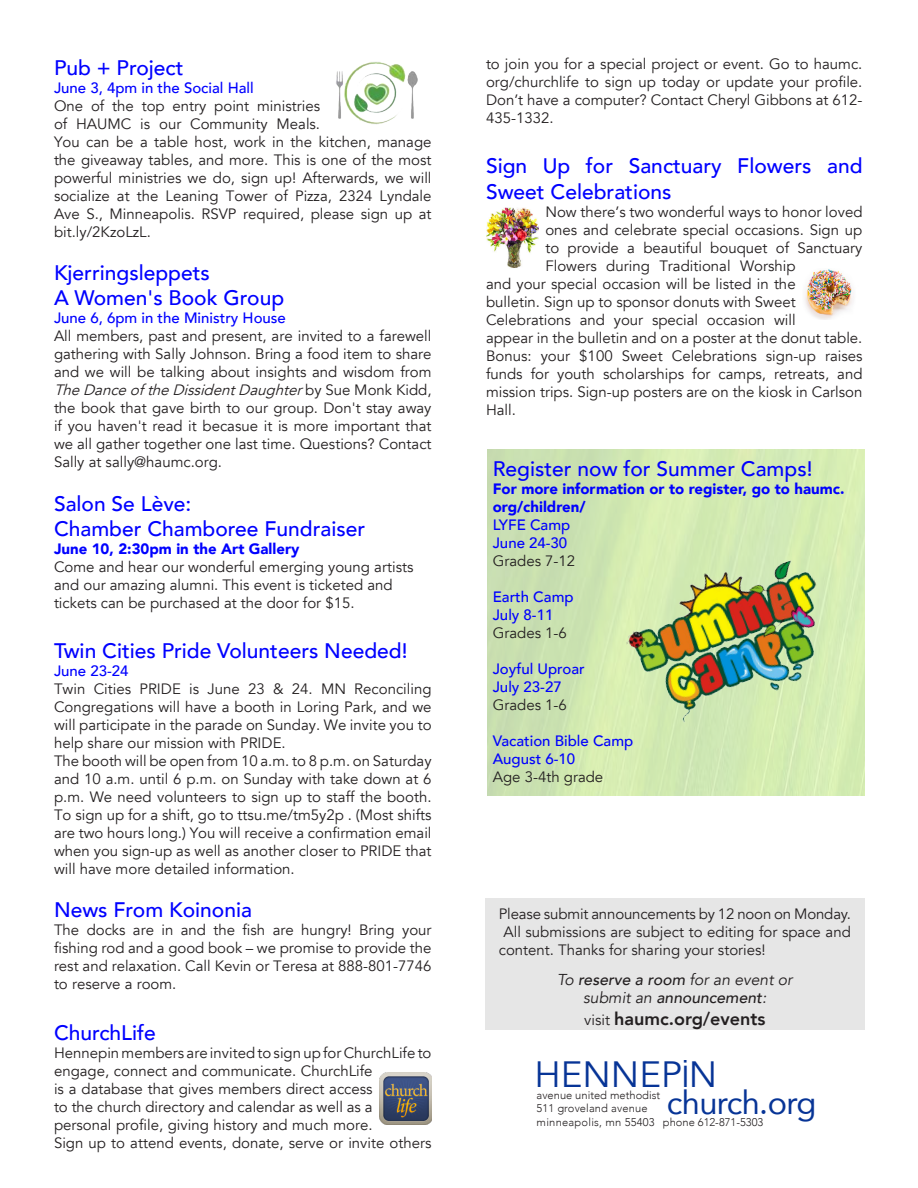
<style>
.page{position:relative;width:918px;height:1188px;background:#fff}
.page>*{position:absolute;margin:0;border:0;box-sizing:border-box;transform-origin:0 0}
.t1{font:36.45px "Avenir";color:#073496}
.t2{font:32.4px "Avenir";letter-spacing:-.02em;color:#073496}
.t3{font:500 28.35px "Avenir";color:#073496}
.t4{font:500 21px/25.2px "Avenir";color:#00f}
.t5{font:800 18px "Avenir";color:#231f20}
.t6{font:italic 15.75px "Avenir";color:#231f20}
.t7{font:italic 500 15.75px "Avenir";color:#231f20}
.t8{font:15px/18px "Avenir";color:#231f20;text-align:justify}
.t9{font:500 15px "Avenir";color:#00f}
.t10{font:900 15px/18px "Avenir";color:#00f}
.t11{font:300 11.1px/13.6px "Avenir";color:#231f20}
.s1{font-style:italic}
.s2{font-weight:500}
.s3{font-weight:400}
.s4{font-weight:400;font-size:15px}
.s5{font-weight:500;font-size:28.35px}
</style>
<div class="page">
<img style="left:488px;top:450px;width:376px;height:346px">
<div style="left:485px;top:899px;width:379px;height:131px;background:#e6e6e6"></div>
<img style="left:805px;top:269px;width:48px;height:51px">
<img style="left:486px;top:207px;width:53px;height:61px">
<img style="left:379px;top:1072px;width:53px;height:53px">
<img style="left:606px;top:532px;width:246px;height:203px">
<img style="left:336px;top:62px;width:82px;height:62px">
<p class="t4" style="left:54px;top:54px;width:131px">Pub + Project</p>
<p class="t9" style="left:54px;top:75px;width:201px">June 3, 4pm in the Social Hall</p>
<p class="t8" style="left:54px;top:97px;width:379px;text-align:left">One of the top entry point ministries<br>of HAUMC is our Community Meals.<br>You can be a table host, work in the kitchen, manage the giveaway tables, and more. This is one of the most powerful ministries we do, sign up! Afterwards, we will socialize at the Leaning Tower of Pizza, 2324 Lyndale Ave S., Minneapolis. RSVP required, please sign up at bit.ly/2KzoLzL.</p>
<p class="t4" style="left:54px;top:259px;width:157px">Kjerringsleppets</p>
<p class="t4" style="left:54px;top:284px;width:232px">A Women's Book Group</p>
<p class="t9" style="left:54px;top:305px;width:233px">June 6, 6pm in the Ministry House</p>
<p class="t8" style="left:54px;top:328px;width:379px">All members, past and present, are invited to a farewell gathering with Sally Johnson. Bring a food item to share and we will be talking about insights and wisdom from <span class="s1">TheDanceoftheDissidentDaughter</span>b y S u e M o n k K i d d , the book that gave birth to our group. Don't stay away if you haven't read it becasue it is more important that we all gather together one last time. Questions? Contact Sally at sally@haumc.org.</p>
<p class="t4" style="left:54px;top:490px;width:139px">Salon Se Lève:</p>
<p class="t4" style="left:54px;top:515px;width:313px">Chamber Chamboree Fundraiser</p>
<p class="t10" style="left:54px;top:539px;width:247px">June 10, 2:30pm in the Art Gallery</p>
<p class="t8" style="left:54px;top:558px;width:361px">Come and hear our wonderful emerging young artists and our amazing alumni. This event is ticketed and</p>
<p class="t8" style="left:54px;top:594px;width:302px">tickets can be purchased at the door for $15.</p>
<p class="t4" style="left:54px;top:637px;width:355px">Twin Cities Pride Volunteers Needed!</p>
<p class="t9" style="left:54px;top:658px;width:76px">June 23-24</p>
<p class="t8" style="left:54px;top:680px;width:379px">Twin Cities PRIDE is June 23 &amp; 24. MN Reconciling Congregations will have a booth in Loring Park, and we will participate in the parade on Sunday. We invite you to help share our mission with PRIDE.</p>
<p class="t8" style="left:54px;top:752px;width:379px">The booth will be open from 10 a.m. to 8 p.m. on Saturday and 10 a.m. until 6 p.m. on Sunday with take down at 6 p.m. We need volunteers to sign up to staff the booth.<br>To sign up for a shift, go to ttsu.me/tm5y2p . (Most shifts are two hours long.) You will receive a confirmation email when you sign-up as well as another closer to PRIDE that will have more detailed information.</p>
<p class="t4" style="left:54px;top:896px;width:200px">News From Koinonia</p>
<p class="t8" style="left:54px;top:922px;width:379px">The docks are in and the fish are hungry! Bring your fishing rod and a good book – we promise to provide the rest and relaxation. Call Kevin or Teresa at 888-801-7746 to reserve a room.</p>
<p class="t4" style="left:54px;top:1019px;width:103px">ChurchLife</p>
<p class="t8" style="left:54px;top:1044px;width:379px;text-align:left">Hennepin members are invited to sign up for ChurchLife to engage, connect and communicate. ChurchLife<br>is a database that gives members direct access<br>to the church directory and calendar as well as a personal profile, giving history and much more.<br>Sign up to attend events, donate, serve or invite others</p>
<p class="t8" style="left:486px;top:55px;width:378px">to join you for a special project or event. Go to haumc. org/churchlife to sign up today or update your profile.<br>Don’t have a computer? Contact Cheryl Gibbons at 612- 435-1332.</p>
<p class="t4" style="left:486px;top:152px;width:378px">Sign Up for Sanctuary Flowers and<br>Sweet Celebrations</p>
<p class="t8" style="left:545px;top:203px;width:319px">Now there’s two wonderful ways to honor loved</p>
<p class="t8" style="left:545px;top:221px;width:319px">ones and celebrate special occasions. Sign up</p>
<p class="t8" style="left:545px;top:239px;width:319px">to provide a beautiful bouquet of Sanctuary</p>
<p class="t8" style="left:545px;top:257px;width:252px">Flowers during Traditional Worship</p>
<p class="t8" style="left:486px;top:275px;width:311px">and your special occasion will be listed in the</p>
<p class="t8" style="left:486px;top:293px;width:311px">bulletin. Sign up to sponsor donuts with Sweet</p>
<p class="t8" style="left:486px;top:311px;width:311px">Celebrations and your special occasion will</p>
<p class="t8" style="left:486px;top:329px;width:378px">appear in the bulletin and on a poster at the donut table.</p>
<p class="t8" style="left:486px;top:347px;width:378px">Bonus: your $100 Sweet Celebrations sign-up raises</p>
<p class="t8" style="left:486px;top:365px;width:378px">funds for youth scholarships for camps, retreats, and</p>
<p class="t8" style="left:486px;top:383px;width:378px">mission trips. Sign-up posters are on the kiosk in Carlson</p>
<p class="t8" style="left:486px;top:401px;width:31px">Hall.</p>
<p class="t4" style="left:493px;top:455px;width:321px">Register now for Summer Camps!</p>
<p class="t10" style="left:493px;top:479px;width:353px">For more information or to register, go to haumc. org/children/</p>
<p class="t9" style="left:493px;top:512px;width:79px">LYFE Camp</p>
<p class="t9" style="left:493px;top:530px;width:76px">June 24-30</p>
<p class="t8" style="left:493px;top:552px;width:84px">Grades 7-12</p>
<p class="t9" style="left:493px;top:584px;width:82px">Earth Camp</p>
<p class="t9" style="left:493px;top:602px;width:62px">July 8-11</p>
<p class="t8" style="left:493px;top:624px;width:76px">Grades 1-6</p>
<p class="t9" style="left:493px;top:656px;width:93px">Joyful Uproar</p>
<p class="t9" style="left:493px;top:674px;width:70px">July 23-27</p>
<p class="t8" style="left:493px;top:696px;width:76px">Grades 1-6</p>
<p class="t9" style="left:493px;top:728px;width:142px">Vacation Bible Camp</p>
<p class="t9" style="left:493px;top:746px;width:84px">August 6-10</p>
<p class="t8" style="left:493px;top:768px;width:112px">Age 3-4th grade</p>
<p class="t8" style="left:499px;top:905px;width:354px">Please submit announcements by 12 noon on Monday.</p>
<p class="t8" style="left:499px;top:923px;width:354px;text-indent:5px">All submissions are subject to editing for space and content. Thanks for sharing your stories!</p>
<p class="t6" style="left:557px;top:970px;width:237px">To <span class="s2">reserve a room</span> for an event or</p>
<p class="t7" style="left:583px;top:989px;width:185px"><span class="s3">submit an</span> announcement<span class="s3">:</span></p>
<p class="t5" style="left:584px;top:1005px;width:183px"><span class="s4">visit</span> haumc.org/events</p>
<p class="t3" style="left:677px;top:1025px;width:17px">†</p>
<p class="t1" style="left:535px;top:1053px;width:184px">HENNEP<span class="s5">l</span>N</p>
<p class="t2" style="left:667px;top:1077px;width:151px">church.org</p>
<p class="t11" style="left:537px;top:1088px;width:228px">avenue united methodist<br>511 groveland avenue<br>minneapolis, mn 55403 phone 612-871-5303</p>
</div>
